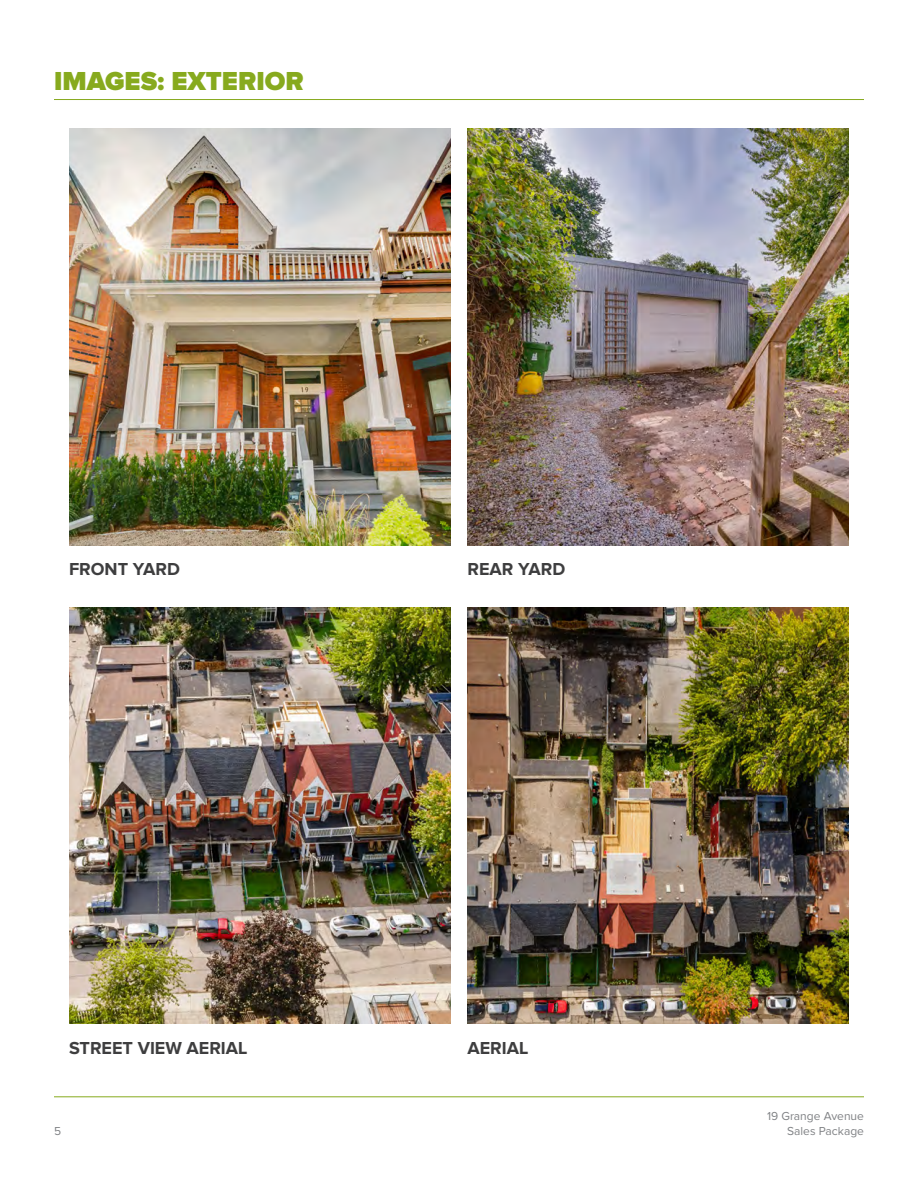
<style>
.page{position:relative;width:918px;height:1188px;background:#fff}
.page>*{position:absolute;margin:0;border:0;box-sizing:border-box;transform-origin:0 0}
.t1{font:900 27px "Proxima Nova";color:#87aa1e}
.Project_Headings{font:700 18px "Proxima Nova";color:#3e3e3f}
.t2{font:12px/14.4px "Proxima Nova";color:#808285;text-align:right}
</style>
<div class="page">
<hr style="left:54px;top:1096px;width:810px;height:1px;background:#87aa1e">
<hr style="left:54px;top:99px;width:810px;height:1px;background:#87aa1e">
<img style="left:69px;top:128px;width:381px;height:417px">
<img style="left:69px;top:607px;width:381px;height:417px">
<img style="left:468px;top:128px;width:381px;height:417px">
<img style="left:468px;top:607px;width:381px;height:417px">
<p class="t1" style="left:54px;top:69px;width:251px">IMAGES: EXTERIOR</p>
<p class="Project_Headings" style="left:69px;top:561px;width:113px">FRONT YARD</p>
<p class="Project_Headings" style="left:69px;top:1040px;width:180px">STREET VIEW AERIAL</p>
<p class="t2" style="left:54px;top:1124px;width:9px">5</p>
<p class="Project_Headings" style="left:468px;top:561px;width:99px">REAR YARD</p>
<p class="Project_Headings" style="left:468px;top:1040px;width:62px">AERIAL</p>
<p class="t2" style="left:767px;top:1110px;width:98px">19 Grange Avenue<br>Sales Package</p>
</div>
